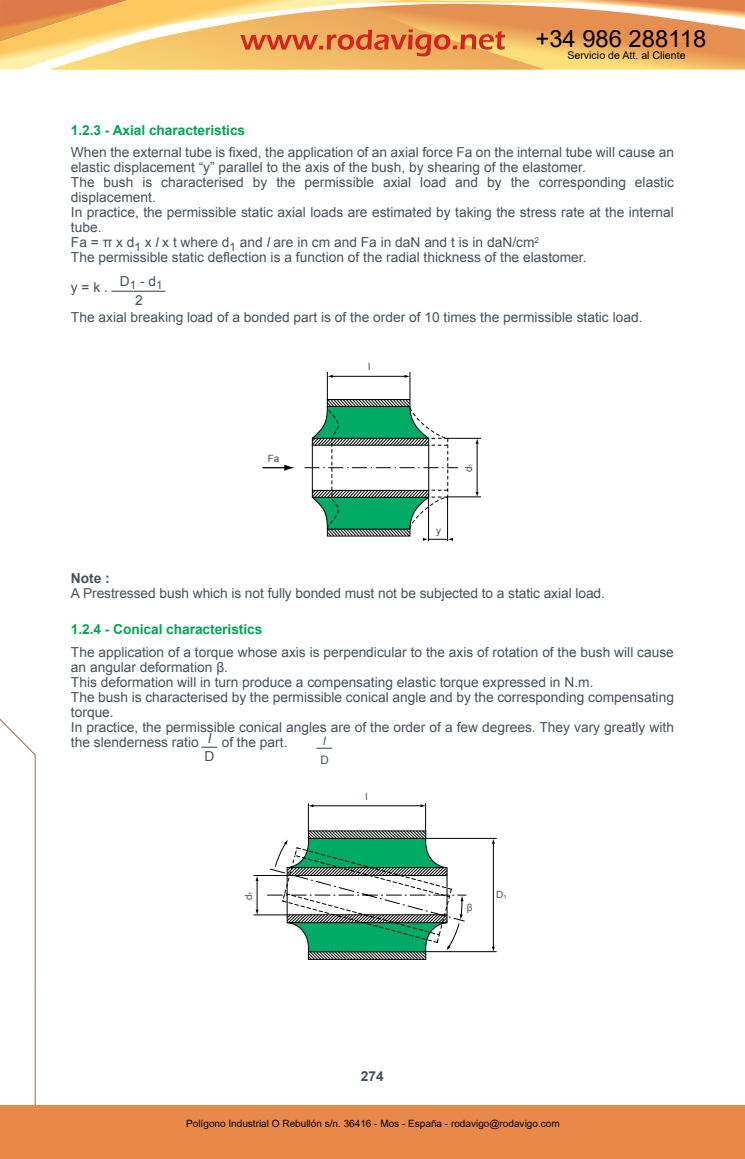
<style>
.page{position:relative;width:745px;height:1159px;background:#fff}
.page>*{position:absolute;margin:0;border:0;box-sizing:border-box;transform-origin:0 0}
.t1{font:23.75px "Arial";color:#000}
.t2{font:13.75px/15px "Arial";color:#46525b}
.t3{font:700 13.75px "Arial";letter-spacing:-.005em;color:#00a651}
.t4{font:700 13.75px "Arial";color:#46525b}
.t5{font:13.75px/16.2px "Arial";color:#43525a}
.t6{font:700 13.75px "Arial";color:#43525a}
.t7{font:11.62px "Arial";color:#43525a}
.t8{font:10.62px "Arial";color:#000}
.t9{font:10px "Arial";color:#000}
.t10{font:10px "Arial";color:#43525a}
.t11{font:5.88px "Arial";color:#43525a}
.s1{font-style:italic}
.s2{font-style:italic;font-size:11.62px;color:#43525a}
</style>
<div class="page">
<svg style="left:0;top:718px;width:36px;height:269px"></svg>
<hr style="left:35px;top:987px;width:1px;height:119px;background:#98694c">
<hr style="left:447px;top:438px;width:33px;height:1px;background:#000">
<hr style="left:448px;top:497px;width:32px;height:1px;background:#000">
<hr style="left:476px;top:443px;width:1px;height:50px;background:#000">
<svg style="left:475px;top:438px;width:3px;height:6px"></svg>
<svg style="left:304px;top:372px;width:153px;height:169px"></svg>
<svg style="left:262px;top:464px;width:33px;height:7px"></svg>
<hr style="left:254px;top:875px;width:33px;height:1px;background:#000">
<hr style="left:254px;top:914px;width:33px;height:1px;background:#000">
<hr style="left:425px;top:838px;width:71px;height:1px;background:#000">
<hr style="left:425px;top:951px;width:71px;height:1px;background:#000">
<hr style="left:257px;top:880px;width:1px;height:30px;background:#000">
<svg style="left:255px;top:909px;width:3px;height:6px"></svg>
<svg style="left:267px;top:803px;width:199px;height:157px"></svg>
<hr style="left:493px;top:842px;width:1px;height:105px;background:#000">
<svg style="left:491px;top:946px;width:3px;height:6px"></svg>
<div style="left:0;top:1105px;width:744px;height:54px;background:#e88949"></div>
<svg style="left:0;top:0;width:744px;height:70px;background:#f0b66e"></svg>
<h1 class="t1" style="left:535px;top:22px;width:172px">+34 986 288118</h1>
<p class="t8" style="left:567px;top:48px;width:120px">Servicio de Att. al Cliente</p>
<p class="t3" style="left:71px;top:121px;width:176px">1.2.3 - Axial characteristics</p>
<p class="t2" style="left:71px;top:145px;width:604px">When the external tube is fixed, the application of an axial force Fa on the internal tube will cause an elastic displacement “y” parallel to the axis of the bush, by shearing of the elastomer.<br>The bush is characterised by the permissible axial load and by the corresponding elastic displacement.<br>In practice, the permissible static axial loads are estimated by taking the stress rate at the internal tube.<br>Fa = π x d<sub>1</sub> x <span class="s1">l</span> x t where d<sub>1</sub> and <span class="s1">l</span> are in cm and Fa in daN and t is in daN/cm<sup>2<br></sup>The permissible static deflection is a function of the radial thickness of the elastomer.</p>
<p class="t2" style="left:71px;top:276px;width:96px">y = k . _______</p>
<p class="t2" style="left:120px;top:272px;width:44px;line-height:18.8px;text-align:center">D<sub>1</sub> - d<sub>1<br></sub>2</p>
<p class="t2" style="left:71px;top:310px;width:572px">The axial breaking load of a bonded part is of the order of 10 times the permissible static load.</p>
<p class="t10" style="left:267px;top:452px;width:13px">Fa</p>
<p class="t10" style="left:368px;top:360px;width:4px">l</p>
<p class="t10" style="left:436px;top:524px;width:6px">y</p>
<p class="t10" style="left:461px;top:472px;width:10px;rotate:-90deg">d<sub>1</sub></p>
<p class="t4" style="left:71px;top:569px;width:40px">Note :</p>
<p class="t2" style="left:71px;top:586px;width:535px">A Prestressed bush which is not fully bonded must not be subjected to a static axial load.</p>
<p class="t3" style="left:71px;top:620px;width:193px">1.2.4 - Conical characteristics</p>
<p class="t2" style="left:71px;top:645px;width:604px">The application of a torque whose axis is perpendicular to the axis of rotation of the bush will cause an angular deformation β.<br>This deformation will in turn produce a compensating elastic torque expressed in N.m.<br>The bush is characterised by the permissible conical angle and by the corresponding compensating torque.<br>In practice, the permissible conical angles are of the order of a few degrees. They vary greatly with the slenderness ratio</p>
<p class="t5" style="left:202px;top:732px;width:17px">_ _<span class="s1">l<br></span>D</p>
<p class="t2" style="left:317px;top:733px;width:17px">_ _<span class="s2">l</span></p>
<p class="t7" style="left:320px;top:752px;width:10px">D</p>
<p class="t2" style="left:221px;top:735px;width:67px">of the part.</p>
<p class="t10" style="left:365px;top:790px;width:4px">l</p>
<p class="t10" style="left:242px;top:900px;width:7px;rotate:-90deg">d</p>
<p class="t10" style="left:496px;top:888px;width:12px">D<sub>1</sub></p>
<p class="t11" style="left:247px;top:895px;width:5px;rotate:-90deg">1</p>
<p class="t6" style="left:361px;top:1066px;width:24px">274</p>
<p class="t10" style="left:466px;top:901px;width:7px">β</p>
<p class="t9" style="left:186px;top:1117px;width:375px">Polígono Industrial O Rebullón s/n. 36416 - Mos - España - rodavigo@rodavigo.com</p>
</div>
